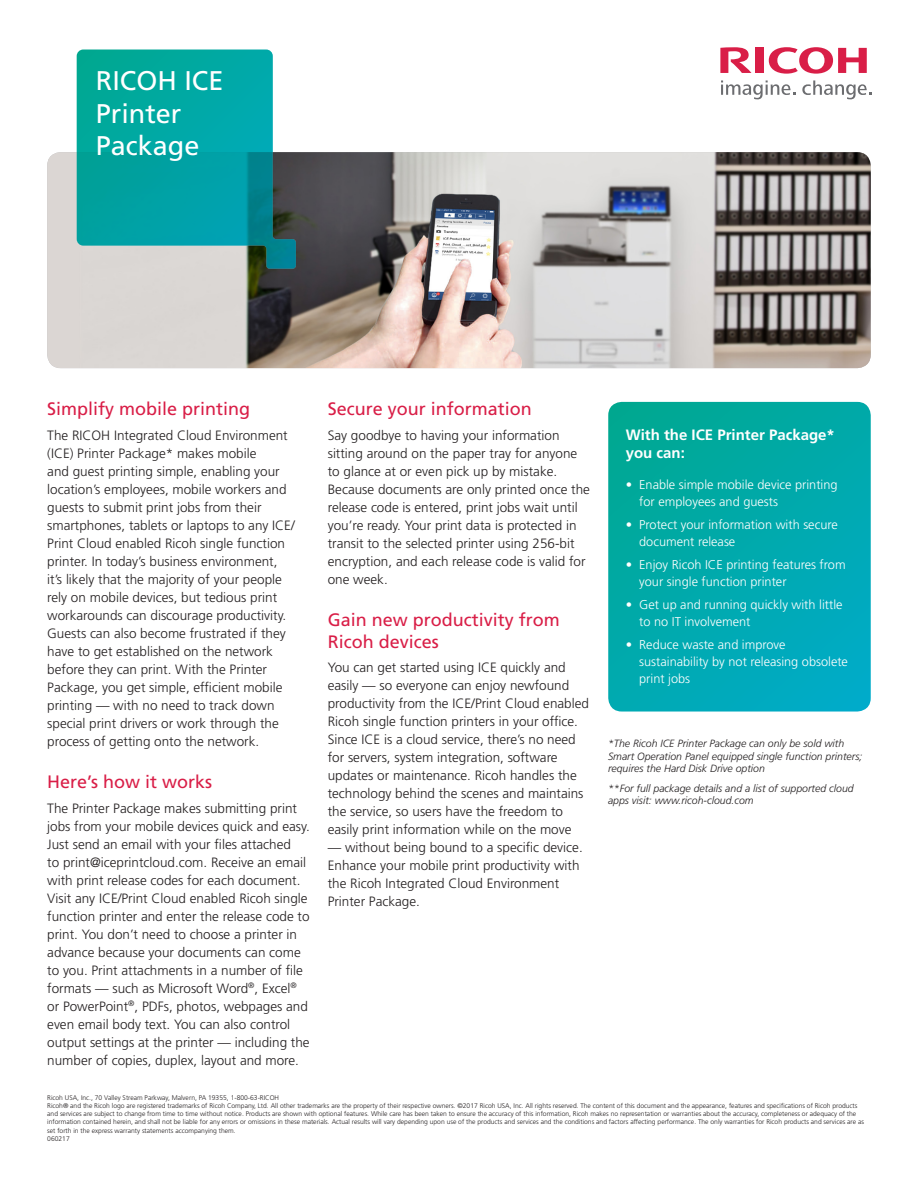
<style>
.page{position:relative;width:918px;height:1188px;background:#fff}
.page>*{position:absolute;margin:0;border:0;box-sizing:border-box;transform-origin:0 0}
.Small_Balloon_Text{font:27px/32.4px "Frutiger LT Std";color:#fff}
.H3_-_Red{font:18px/21.6px "Frutiger LT Std";color:#d91e47}
.Side_Box_-_Heading{font:700 15px/18px "Frutiger LT Std";color:#fff}
.Body{font:300 13.5px/18px "Frutiger LT Std";color:#231f20}
.t1{font:300 12.75px/17.2px "Frutiger LT Std";color:#fff}
.Footnotes{font:italic 300 10.5px/12.6px "Frutiger LT Std";color:#231f20}
.t2{font:300 6.75px/8.1px "Frutiger LT Std";color:#231f20}
</style>
<div class="page">
<svg style="left:769px;top:47px;width:98px;height:27px"></svg>
<div style="left:755px;top:48px;width:9px;height:25px;background:#d91e47"></div>
<svg style="left:720px;top:47px;width:31px;height:26px"></svg>
<svg style="left:721px;top:80px;width:74px;height:20px"></svg>
<svg style="left:802px;top:80px;width:69px;height:20px"></svg>
<img style="left:47px;top:152px;width:824px;height:216px">
<svg style="left:77px;top:50px;width:219px;height:219px;background:#21a6a4"></svg>
<svg style="left:608px;top:402px;width:263px;height:310px;background:#01a9ac"></svg>
<p class="Small_Balloon_Text" style="left:96px;top:65px;width:129px">RICOH ICE<br>Printer<br>Package</p>
<p class="H3_-_Red" style="left:47px;top:398px;width:205px">Simplify mobile printing</p>
<p class="Body" style="left:47px;top:427px;width:249px">The RICOH Integrated Cloud Environment (ICE) Printer Package* makes mobile<br>and guest printing simple, enabling your location’s employees, mobile workers and guests to submit print jobs from their smartphones, tablets or laptops to any ICE/ Print Cloud enabled Ricoh single function printer. In today’s business environment, it’s likely that the majority of your people rely on mobile devices, but tedious print workarounds can discourage productivity.<br>Guests can also become frustrated if they have to get established on the network before they can print. With the Printer Package, you get simple, efficient mobile printing — with no need to track down special print drivers or work through the process of getting onto the network.</p>
<p class="H3_-_Red" style="left:47px;top:771px;width:167px">Here’s how it works</p>
<p class="Body" style="left:47px;top:799px;width:264px">The Printer Package makes submitting print jobs from your mobile devices quick and easy.<br>Just send an email with your files attached<br>to print@iceprintcloud.com. Receive an email with print release codes for each document.<br>Visit any ICE/Print Cloud enabled Ricoh single function printer and enter the release code to print. You don’t need to choose a printer in advance because your documents can come to you. Print attachments in a number of file formats — such as Microsoft Word<sup>®</sup>, Excel<sup>® </sup>or PowerPoint<sup>®</sup>, PDFs, photos, webpages and even email body text. You can also control output settings at the printer — including the number of copies, duplex, layout and more.</p>
<p class="H3_-_Red" style="left:328px;top:398px;width:206px">Secure your information</p>
<p class="Body" style="left:328px;top:427px;width:264px">Say goodbye to having your information sitting around on the paper tray for anyone to glance at or even pick up by mistake.<br>Because documents are only printed once the release code is entered, print jobs wait until you’re ready. Your print data is protected in transit to the selected printer using 256-bit encryption, and each release code is valid for one week.</p>
<p class="H3_-_Red" style="left:328px;top:609px;width:234px">Gain new productivity from<br>Ricoh devices</p>
<p class="Body" style="left:328px;top:659px;width:263px">You can get started using ICE quickly and easily — so everyone can enjoy newfound productivity from the ICE/Print Cloud enabled Ricoh single function printers in your office.<br>Since ICE is a cloud service, there’s no need for servers, system integration, software updates or maintenance. Ricoh handles the technology behind the scenes and maintains the service, so users have the freedom to easily print information while on the move</p>
<p class="Body" style="left:328px;top:839px;width:257px">— without being bound to a specific device.<br>Enhance your mobile print productivity with the Ricoh Integrated Cloud Environment Printer Package.</p>
<p class="Side_Box_-_Heading" style="left:626px;top:426px;width:211px">With the ICE Printer Package* you can:</p>
<p class="t1" style="left:639px;top:476px;width:200px;text-indent:-14px">• Enable simple mobile device printing for employees and guests</p>
<p class="t1" style="left:639px;top:516px;width:200px;text-indent:-14px">• Protect your information with secure document release</p>
<p class="t1" style="left:639px;top:556px;width:208px;text-indent:-14px">• Enjoy Ricoh ICE printing features from your single function printer</p>
<p class="t1" style="left:639px;top:596px;width:205px;text-indent:-14px">• Get up and running quickly with little to no IT involvement</p>
<p class="t1" style="left:639px;top:636px;width:210px;text-indent:-14px">• Reduce waste and improve sustainability by not releasing obsolete print jobs</p>
<p class="Footnotes" style="left:608px;top:737px;width:256px">*The Ricoh ICE Printer Package can only be sold with<br>Smart Operation Panel equipped single function printers; requires the Hard Disk Drive option</p>
<p class="Footnotes" style="left:608px;top:782px;width:247px">**For full package details and a list of supported cloud apps visit: www.ricoh-cloud.com</p>
<p class="t2" style="left:47px;top:1094px;width:818px">Ricoh USA, Inc., 70 Valley Stream Parkway, Malvern, PA 19355, 1-800-63-RICOH<br>Ricoh® and the Ricoh logo are registered trademarks of Ricoh Company, Ltd. All other trademarks are the property of their respective owners. ©2017 Ricoh USA, Inc. All rights reserved. The content of this document and the appearance, features and specifications of Ricoh products and services are subject to change from time to time without notice. Products are shown with optional features. While care has been taken to ensure the accuracy of this information, Ricoh makes no representation or warranties about the accuracy, completeness or adequacy of the information contained herein, and shall not be liable for any errors or omissions in these materials. Actual results will vary depending upon use of the products and services and the conditions and factors affecting performance. The only warranties for Ricoh products and services are as set forth in the express warranty statements accompanying them.<br>060217</p>
</div>
